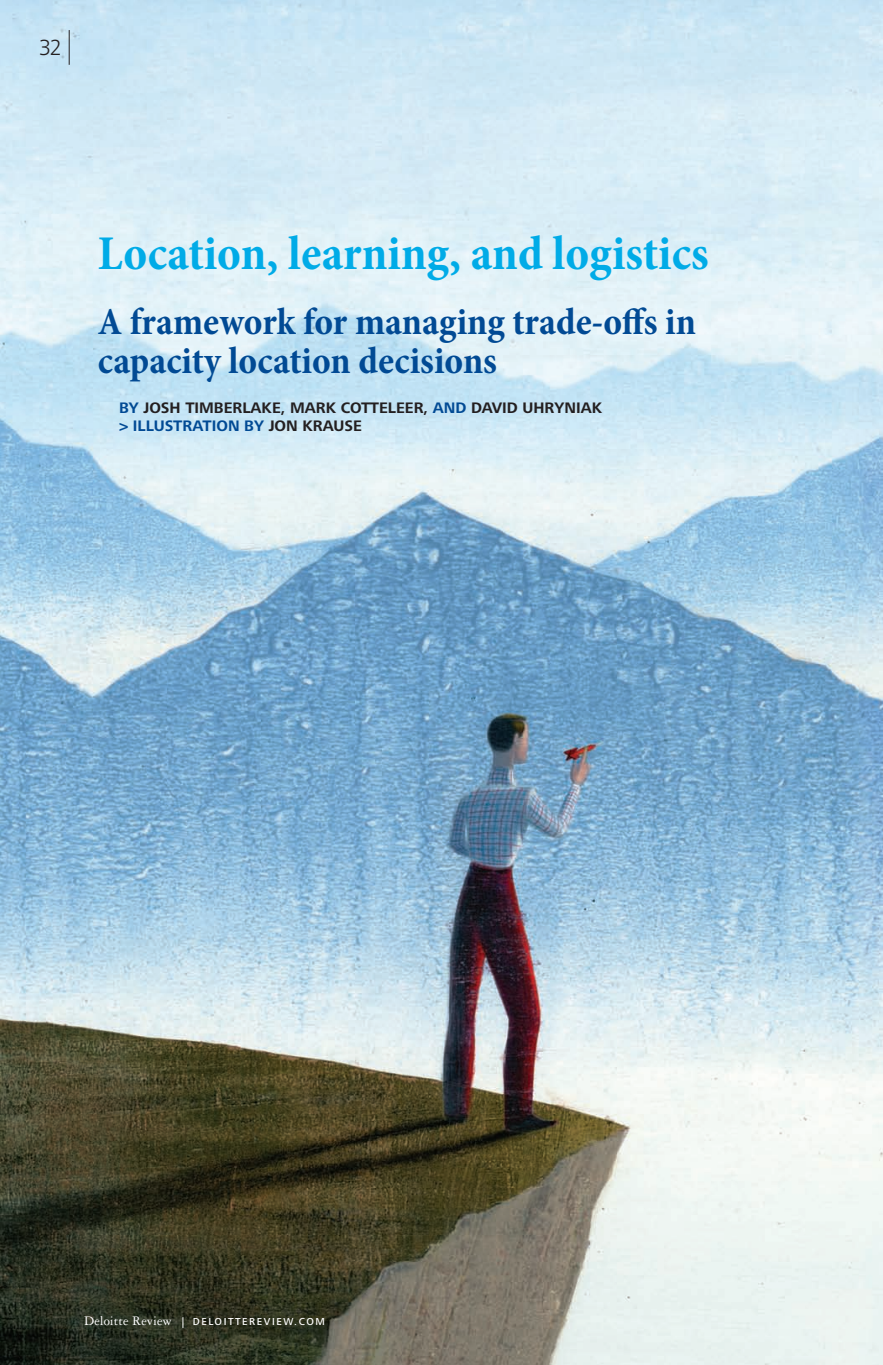
<style>
.page{position:relative;width:883px;height:1365px;background:#fff}
.page>*{position:absolute;margin:0;border:0;box-sizing:border-box;transform-origin:0 0}
.t1{font:700 condensed 49px "Minion Pro";color:#00abe7}
.t2{font:700 condensed 38.5px/38.5px "Minion Pro";color:#014a94}
.t3{font:300 22.75px "Frutiger Next Pro";color:#231f20}
.t4{font:700 15.75px/17.5px "Frutiger Next Pro";color:#231f20}
.t5{font:14px "Garamond 3 LT Std";color:#fff}
.t6{font:500 10.5px "Frutiger Next Pro";letter-spacing:.15em;color:#fff}
.s1{color:#014a94}
</style>
<div class="page">
<img style="left:0;top:0;width:883px;height:1364px">
<hr style="left:69px;top:30px;width:1px;height:35px;background:#231f20">
<h3 class="t3" style="left:39px;top:39px;width:24px">32</h3>
<h1 class="t1" style="left:98px;top:235px;width:613px">Location, learning, and logistics</h1>
<h2 class="t2" style="left:98px;top:305px;width:600px">A framework for managing trade-offs in capacity location decisions</h2>
<p class="t4" style="left:119px;top:401px;width:485px"><span class="s1">BY</span> JOSH TIMBERLAKE, MARK COTTELEER, <span class="s1">AND</span> DAVID UHRYNIAK <span class="s1">&gt; ILLUSTRATION BY</span> JON KRAUSE</p>
<p class="t5" style="left:84px;top:1315px;width:89px">Deloitte Review</p>
<p class="t6" style="left:193px;top:1317px;width:134px">DELOITTEREVIEW.COM</p>
</div>
